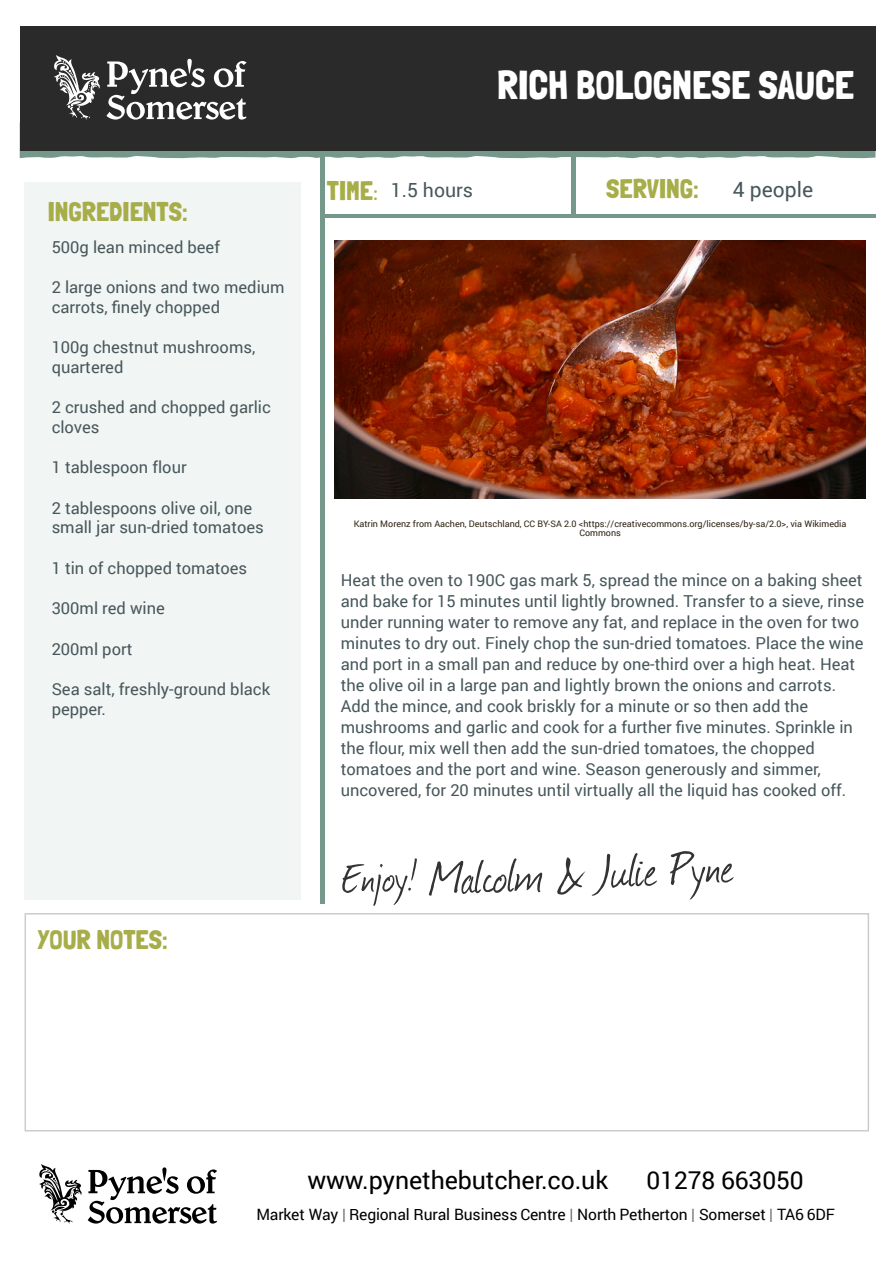
<style>
.page{position:relative;width:894px;height:1264px;background:#fff}
.page>*{position:absolute;margin:0;border:0;box-sizing:border-box;transform-origin:0 0}
.t1{font:54.15px "Journal";color:#333}
.t2{font:40.2px "Londrina Solid";color:#fff}
.t3{font:27px "Londrina Solid";color:#a6ad49}
.t4{font:24.9px "Roboto";letter-spacing:-.005em;color:#000}
.t5{font:24.6px "Roboto";letter-spacing:-.005em;color:#000}
.t6{font:21px "Roboto";color:#48575b}
.t7{font:19.5px "Roboto";color:#48575b}
.t8{font:16.5px/21px "Roboto";color:#47575b}
.t9{font:16.5px/19.5px "Roboto";color:#48575b}
.t10{font:15.6px "Roboto";letter-spacing:-.01em;color:#000}
.t11{font:9px/9px "Roboto";color:#2e2113;text-align:center}
.s1{font-family:"Londrina Solid";font-size:27px;color:#a6ad49}
.s2{font-size:48.6px}
.s3{color:#666}
</style>
<div class="page">
<div style="left:20px;top:26px;width:855px;height:125px;background:#2a2a2a"></div>
<svg style="left:20px;top:55px;width:855px;height:103px"></svg>
<div style="left:320px;top:155px;width:5px;height:748px;background:#74998a"></div>
<hr style="left:571px;top:155px;width:4px;height:61px;background:#74998a">
<hr style="left:323px;top:214px;width:552px;height:4px;background:#74998a">
<svg style="left:88px;top:1167px;width:129px;height:56px"></svg>
<svg style="left:39px;top:1164px;width:43px;height:59px"></svg>
<div style="left:25px;top:913px;width:843px;height:218px;background:#fff;border:2px solid #ccc"></div>
<img style="left:334px;top:241px;width:531px;height:257px">
<h3 class="t3" style="left:48px;top:195px;width:141px">INGREDIENTS:</h3>
<p class="t9" style="left:52px;top:236px;width:170px">500g lean minced beef</p>
<p class="t9" style="left:52px;top:277px;width:234px">2 large onions and two medium carrots, finely chopped</p>
<p class="t9" style="left:52px;top:337px;width:205px">100g chestnut mushrooms, quartered</p>
<p class="t9" style="left:52px;top:397px;width:220px">2 crushed and chopped garlic cloves</p>
<p class="t9" style="left:52px;top:457px;width:136px">1 tablespoon flour</p>
<p class="t9" style="left:52px;top:497px;width:213px">2 tablespoons olive oil, one small jar sun-dried tomatoes</p>
<p class="t9" style="left:52px;top:557px;width:197px">1 tin of chopped tomatoes</p>
<p class="t9" style="left:52px;top:598px;width:115px">300ml red wine</p>
<p class="t9" style="left:52px;top:638px;width:82px">200ml port</p>
<p class="t9" style="left:52px;top:679px;width:220px">Sea salt, freshly-ground black pepper.</p>
<h3 class="t3" style="left:37px;top:923px;width:132px">YOUR NOTES:</h3>
<h2 class="t2" style="left:497px;top:61px;width:358px">RICH BOLOGNESE SAUCE</h2>
<h3 class="t3" style="left:606px;top:173px;width:94px">SERVING:</h3>
<p class="t7" style="left:327px;top:177px;width:148px"><span class="s1">TIME</span><sub>:</sub> 1.5 hours</p>
<p class="t6" style="left:732px;top:175px;width:82px">4 people</p>
<p class="t11" style="left:353px;top:518px;width:494px">Katrin Morenz from Aachen, Deutschland, CC BY-SA 2.0 &lt;https://creativecommons.org/licenses/by-sa/2.0&gt;, via Wikimedia<br>Commons</p>
<p class="t8" style="left:340px;top:569px;width:524px">Heat the oven to 190C gas mark 5, spread the mince on a baking sheet and bake for 15 minutes until lightly browned. Transfer to a sieve, rinse under running water to remove any fat, and replace in the oven for two minutes to dry out. Finely chop the sun-dried tomatoes. Place the wine and port in a small pan and reduce by one-third over a high heat. Heat the olive oil in a large pan and lightly brown the onions and carrots.<br>Add the mince, and cook briskly for a minute or so then add the mushrooms and garlic and cook for a further five minutes. Sprinkle in the flour, mix well then add the sun-dried tomatoes, the chopped tomatoes and the port and wine. Season generously and simmer, uncovered, for 20 minutes until virtually all the liquid has cooked off.</p>
<h1 class="t1" style="left:340px;top:848px;width:393px;rotate:-3deg"><span class="s2">Enjoy!</span> Malcolm &amp; Julie Pyne</h1>
<h3 class="t4" style="left:307px;top:1163px;width:302px">www.pynethebutcher.co.uk</h3>
<h3 class="t5" style="left:646px;top:1163px;width:158px">01278 663050</h3>
<p class="t10" style="left:256px;top:1203px;width:580px">Market Way <span class="s3">|</span> Regional Rural Business Centre <span class="s3">|</span> North Petherton <span class="s3">|</span> Somerset <span class="s3">|</span> TA6 6DF</p>
</div>
